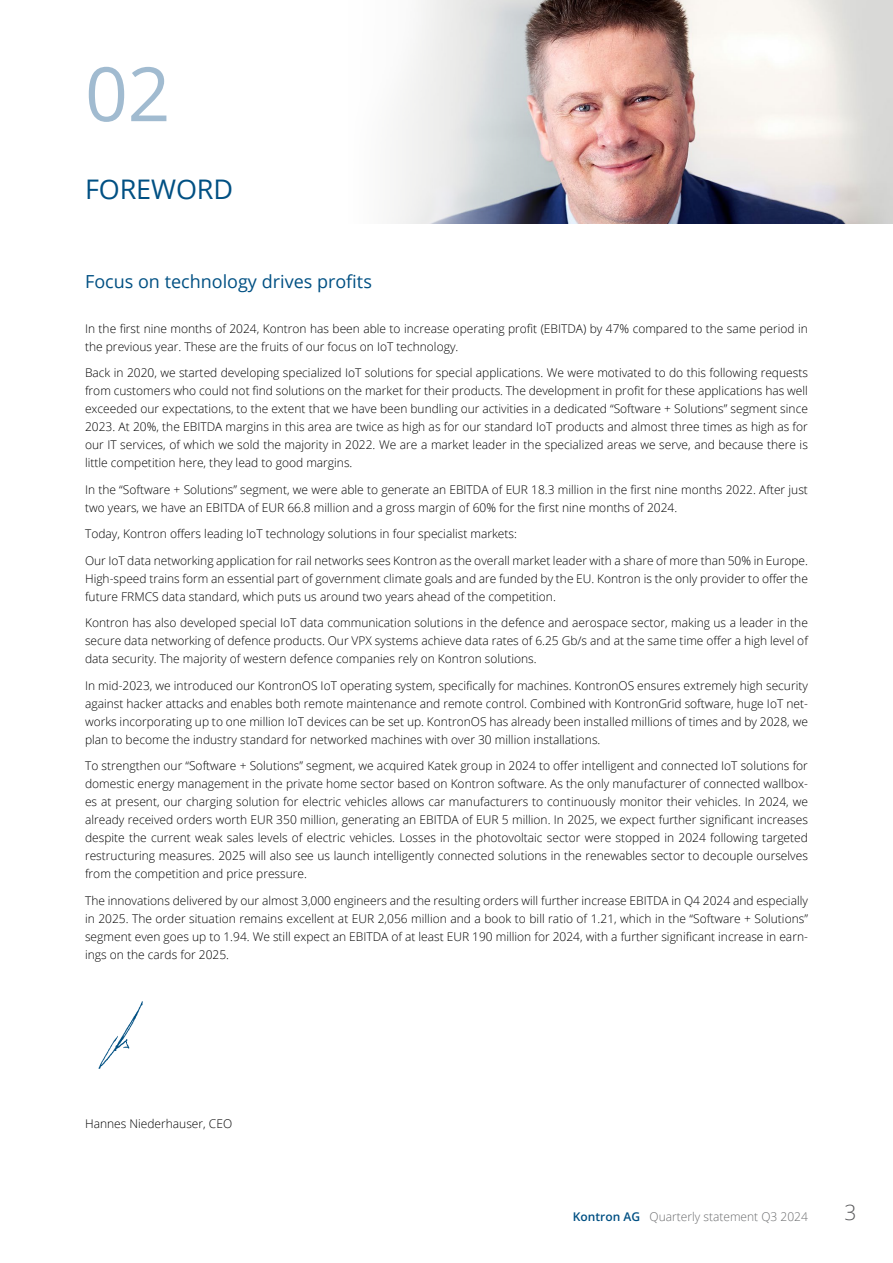
<style>
.page{position:relative;width:893px;height:1263px;background:#fff}
.page>*{position:absolute;margin:0;border:0;box-sizing:border-box;transform-origin:0 0}
.t1{font:75px "Open Sans";color:#a1bbd0}
.t2{font:27px "Open Sans";letter-spacing:-.005em;color:#005083}
.t3{font:300 21px "Open Sans";color:#58585a}
.t4{font:18px "Open Sans";color:#005083}
.t5{font:300 12px/18px "Open Sans";color:#000;text-align:justify}
.t6{font:300 12px "Open Sans";color:#6b6c6e}
.s1{font-weight:600;color:#005083}
</style>
<div class="page">
<img style="left:394px;top:0;width:499px;height:224px">
<img style="left:98px;top:1001px;width:45px;height:68px">
<h1 class="t1" style="left:85px;top:43px;width:87px">02</h1>
<h2 class="t2" style="left:85px;top:171px;width:150px">FOREWORD</h2>
<h3 class="t4" style="left:85px;top:269px;width:288px">Focus on technology drives profits</h3>
<p class="t5" style="left:85px;top:319px;width:724px">In the first nine months of 2024, Kontron has been able to increase operating profit (EBITDA) by 47% compared to the same period in the previous year. These are the fruits of our focus on IoT technology.</p>
<p class="t5" style="left:85px;top:363px;width:724px">Back in 2020, we started developing specialized IoT solutions for special applications. We were motivated to do this following requests from customers who could not find solutions on the market for their products. The development in profit for these applications has well exceeded our expectations, to the extent that we have been bundling our activities in a dedicated “Software + Solutions” segment since 2023. At 20%, the EBITDA margins in this area are twice as high as for our standard IoT products and almost three times as high as for our IT services, of which we sold the majority in 2022. We are a market leader in the specialized areas we serve, and because there is little competition here, they lead to good margins.</p>
<p class="t5" style="left:85px;top:480px;width:724px">In the “Software + Solutions” segment, we were able to generate an EBITDA of EUR 18.3 million in the first nine months 2022. After just two years, we have an EBITDA of EUR 66.8 million and a gross margin of 60% for the first nine months of 2024.</p>
<p class="t5" style="left:85px;top:524px;width:433px">Today, Kontron offers leading IoT technology solutions in four specialist markets:</p>
<p class="t5" style="left:85px;top:551px;width:724px">Our IoT data networking application for rail networks sees Kontron as the overall market leader with a share of more than 50% in Europe.<br>High-speed trains form an essential part of government climate goals and are funded by the EU. Kontron is the only provider to offer the future FRMCS data standard, which puts us around two years ahead of the competition.</p>
<p class="t5" style="left:85px;top:613px;width:724px">Kontron has also developed special IoT data communication solutions in the defence and aerospace sector, making us a leader in the secure data networking of defence products. Our VPX systems achieve data rates of 6.25 Gb/s and at the same time offer a high level of data security. The majority of western defence companies rely on Kontron solutions.</p>
<p class="t5" style="left:85px;top:676px;width:724px">In mid-2023, we introduced our KontronOS IoT operating system, specifically for machines. KontronOS ensures extremely high security against hacker attacks and enables both remote maintenance and remote control. Combined with KontronGrid software, huge IoT net&shy;works incorporating up to one million IoT devices can be set up. KontronOS has already been installed millions of times and by 2028, we plan to become the industry standard for networked machines with over 30 million installations.</p>
<p class="t5" style="left:85px;top:756px;width:724px">To strengthen our “Software + Solutions” segment, we acquired Katek group in 2024 to offer intelligent and connected IoT solutions for domestic energy management in the private home sector based on Kontron software. As the only manufacturer of connected wallbox&shy;es at present, our charging solution for electric vehicles allows car manufacturers to continuously monitor their vehicles. In 2024, we already received orders worth EUR 350 million, generating an EBITDA of EUR 5 million. In 2025, we expect further significant increases despite the current weak sales levels of electric vehicles. Losses in the photovoltaic sector were stopped in 2024 following targeted restructuring measures. 2025 will also see us launch intelligently connected solutions in the renewables sector to decouple ourselves from the competition and price pressure.</p>
<p class="t5" style="left:85px;top:891px;width:724px">The innovations delivered by our almost 3,000 engineers and the resulting orders will further increase EBITDA in Q4 2024 and especially in 2025. The order situation remains excellent at EUR 2,056 million and a book to bill ratio of 1.21, which in the “Software + Solutions” segment even goes up to 1.94. We still expect an EBITDA of at least EUR 190 million for 2024, with a further significant increase in earn&shy;ings on the cards for 2025.</p>
<p class="t5" style="left:85px;top:1114px;width:149px">Hannes Niederhauser, CEO</p>
<p class="t6" style="left:573px;top:1208px;width:237px"><span class="s1">Kontron AG</span> Quarterly statement Q3 2024</p>
<h3 class="t3" style="left:844px;top:1197px;width:13px">3</h3>
</div>
